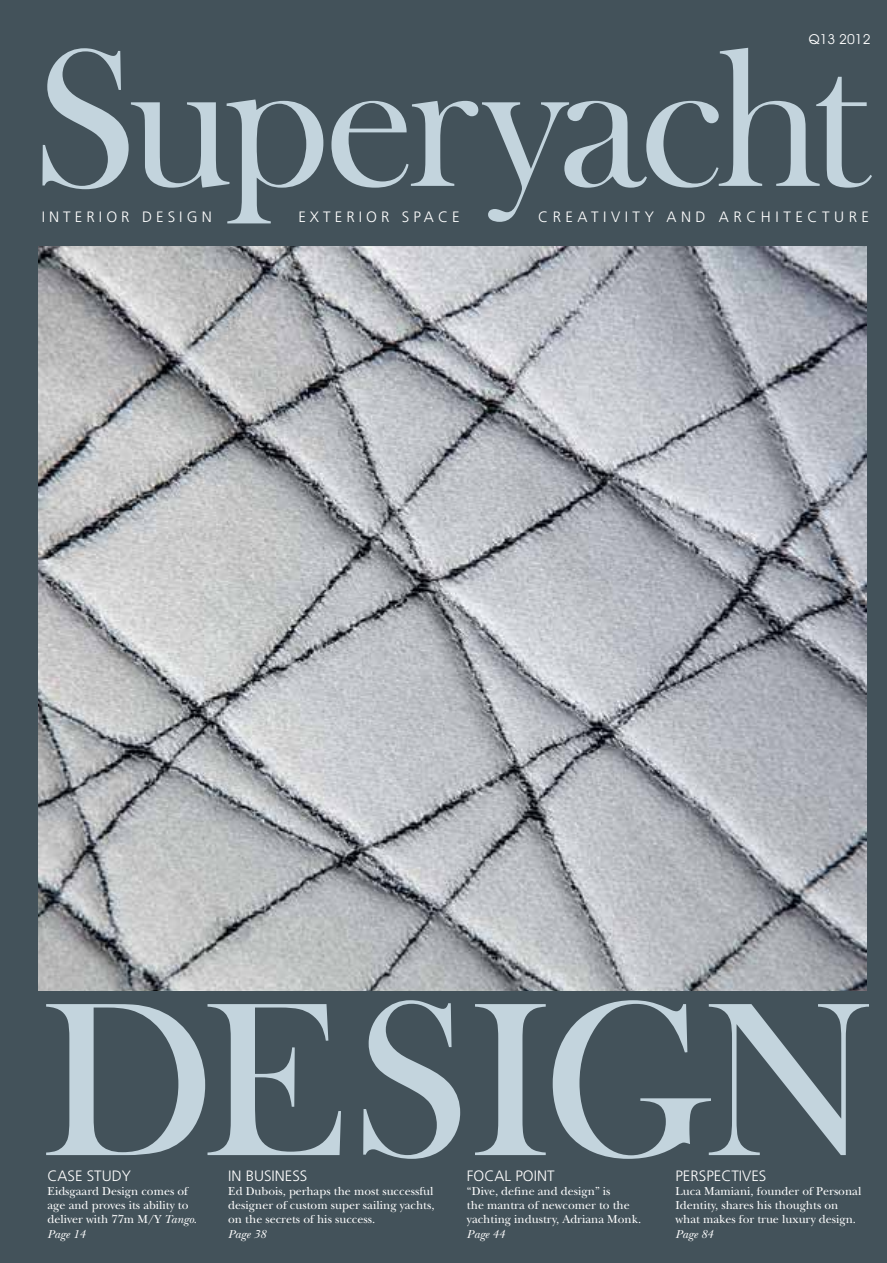
<style>
.page{position:relative;width:887px;height:1263px;background:#fff}
.page>*{position:absolute;margin:0;border:0;box-sizing:border-box;transform-origin:0 0}
.t1{font:300 15px "Frutiger";color:#fff}
.t2{font:300 15px "Frutiger";letter-spacing:.27em;color:#fff}
.t3{font:300 15px "Frutiger";letter-spacing:.3em;color:#fff}
.t4{font:13.8px "Avant Garde IT Cby BT";color:#fff}
.t5{font:12px/14.2px "New Baskerville";color:#fff}
.t6{font:italic 12px "New Baskerville";color:#fff}
.s1{font-style:italic}
</style>
<div class="page">
<div style="left:0;top:0;width:886px;height:1263px;background:#43525a"></div>
<img style="left:38px;top:247px;width:828px;height:744px">
<svg style="left:46px;top:1000px;width:822px;height:159px"></svg>
<svg style="left:42px;top:48px;width:829px;height:175px"></svg>
<p class="t4" style="left:808px;top:31px;width:63px">Q13 2012</p>
<p class="t2" style="left:42px;top:209px;width:171px">INTERIOR DESIGN</p>
<p class="t2" style="left:298px;top:209px;width:163px">EXTERIOR SPACE</p>
<p class="t3" style="left:538px;top:209px;width:332px">CREATIVITY AND ARCHITECTURE</p>
<p class="t1" style="left:48px;top:1167px;width:85px">CASE STUDY</p>
<p class="t5" style="left:48px;top:1184px;width:151px">Eidsgaard Design comes of age and proves its ability to deliver with 77m M/Y <span class="s1">Tango</span>.<br><span class="s1">Page 14</span></p>
<p class="t1" style="left:228px;top:1167px;width:81px">IN BUSINESS</p>
<p class="t5" style="left:228px;top:1184px;width:208px;text-align:justify">Ed Dubois, perhaps the most successful designer of custom super sailing yachts, on the secrets of his success.</p>
<p class="t6" style="left:228px;top:1227px;width:39px">Page 38</p>
<p class="t1" style="left:467px;top:1167px;width:89px">FOCAL POINT</p>
<p class="t5" style="left:467px;top:1184px;width:176px">“Dive, define and design” is<br>the mantra of newcomer to the yachting industry, Adriana Monk.</p>
<p class="t6" style="left:467px;top:1227px;width:39px">Page 44</p>
<p class="t1" style="left:675px;top:1167px;width:92px">PERSPECTIVES</p>
<p class="t5" style="left:675px;top:1184px;width:187px">Luca Mamiani, founder of Personal<br>Identity, shares his thoughts on what makes for true luxury design.</p>
<p class="t6" style="left:675px;top:1227px;width:39px">Page 84</p>
</div>
